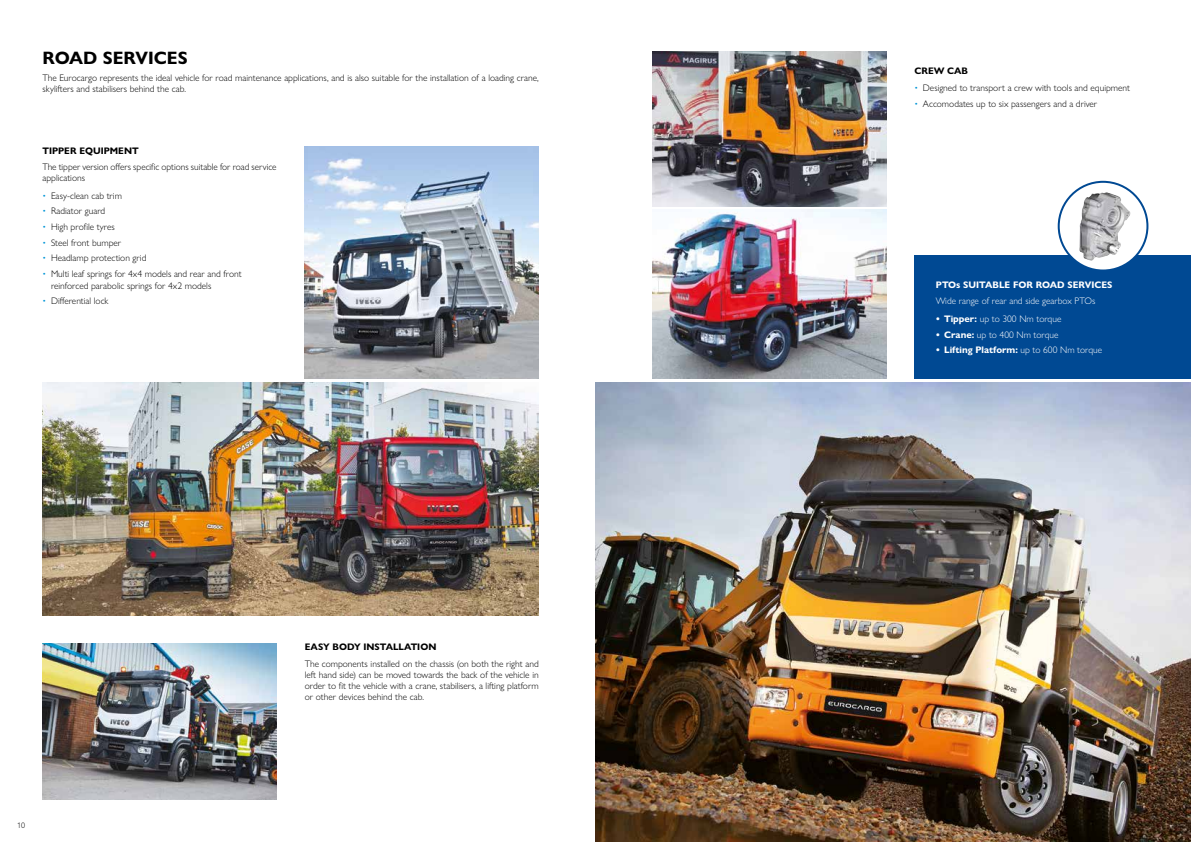
<style>
.page{position:relative;width:1191px;height:842px;background:#fff}
.page>*{position:absolute;margin:0;border:0;box-sizing:border-box;transform-origin:0 0}
.t1{font:700 18px "Gill Sans Nova";color:#000}
.t2{font:300 9.5px/11px "Gill Sans Nova";color:#000}
.t3{font:300 9.5px "Gill Sans Nova";color:#fff}
.t4{font:700 9.5px "Gill Sans Nova";color:#fff}
.t5{font:700 9.5px "Gill Sans Nova";color:#000}
.t6{font:300 8px "Gill Sans Nova";color:#000}
.s1{color:#0095d7}
.s2{font-weight:700}
.s3{font-weight:300}
</style>
<div class="page">
<img style="left:305px;top:146px;width:234px;height:233px">
<img style="left:43px;top:643px;width:233px;height:156px">
<img style="left:43px;top:383px;width:496px;height:232px">
<div style="left:914px;top:255px;width:277px;height:124px;background:#004993"></div>
<svg style="left:1058px;top:182px;width:89px;height:88px"></svg>
<img style="left:1079px;top:192px;width:27px;height:67px">
<div style="left:1057px;top:181px;width:91px;height:90px;border:2px solid #004993;border-radius:50%"></div>
<img style="left:652px;top:210px;width:234px;height:169px">
<img style="left:652px;top:51px;width:234px;height:156px">
<img style="left:595px;top:383px;width:596px;height:459px">
<h1 class="t1" style="left:42px;top:51px;width:147px">ROAD SERVICES</h1>
<p class="t2" style="left:42px;top:73px;width:497px">The Eurocargo represents the ideal vehicle for road maintenance applications, and is also suitable for the installation of a loading crane, skylifters and stabilisers behind the cab.</p>
<p class="t5" style="left:42px;top:147px;width:98px">TIPPER EQUIPMENT</p>
<p class="t2" style="left:42px;top:163px;width:235px">The tipper version offers specific options suitable for road service applications</p>
<p class="t2" style="left:42px;top:191px;width:81px"><span class="s1">•</span> Easy-clean cab trim</p>
<p class="t2" style="left:42px;top:207px;width:64px"><span class="s1">•</span> Radiator guard</p>
<p class="t2" style="left:42px;top:222px;width:74px"><span class="s1">•</span> High profile tyres</p>
<p class="t2" style="left:42px;top:238px;width:80px"><span class="s1">•</span> Steel front bumper</p>
<p class="t2" style="left:42px;top:253px;width:105px"><span class="s1">•</span> Headlamp protection grid</p>
<p class="t2" style="left:51px;top:268px;width:192px;line-height:12px;text-indent:-9px"><span class="s1">•</span> Multi leaf springs for 4x4 models and rear and front reinforced parabolic springs for 4x2 models</p>
<p class="t2" style="left:42px;top:296px;width:68px"><span class="s1">•</span> Differential lock</p>
<p class="t6" style="left:17px;top:822px;width:10px">10</p>
<p class="t5" style="left:305px;top:644px;width:133px">EASY BODY INSTALLATION</p>
<p class="t2" style="left:305px;top:659px;width:235px;text-align:justify">The components installed on the chassis (on both the right and left hand side) can be moved towards the back of the vehicle in order to fit the vehicle with a crane, stabilisers, a lifting platform or other devices behind the cab.</p>
<p class="t5" style="left:914px;top:67px;width:55px">CREW CAB</p>
<p class="t2" style="left:914px;top:84px;width:217px"><span class="s1">•</span> Designed to transport a crew with tools and equipment</p>
<p class="t2" style="left:914px;top:99px;width:184px"><span class="s1">•</span> Accomodates up to six passengers and a driver</p>
<p class="t4" style="left:935px;top:281px;width:178px">PTOs SUITABLE FOR ROAD SERVICES</p>
<p class="t3" style="left:935px;top:298px;width:161px">Wide range of rear and side gearbox PTOs</p>
<p class="t3" style="left:935px;top:315px;width:127px"><span class="s2">• Tipper:</span> up to 300 Nm torque</p>
<p class="t3" style="left:935px;top:331px;width:124px"><span class="s2">• Crane:</span> up to 400 Nm torque</p>
<p class="t4" style="left:935px;top:346px;width:168px">• Lifting Platform: <span class="s3">up to 600 Nm torque</span></p>
</div>
